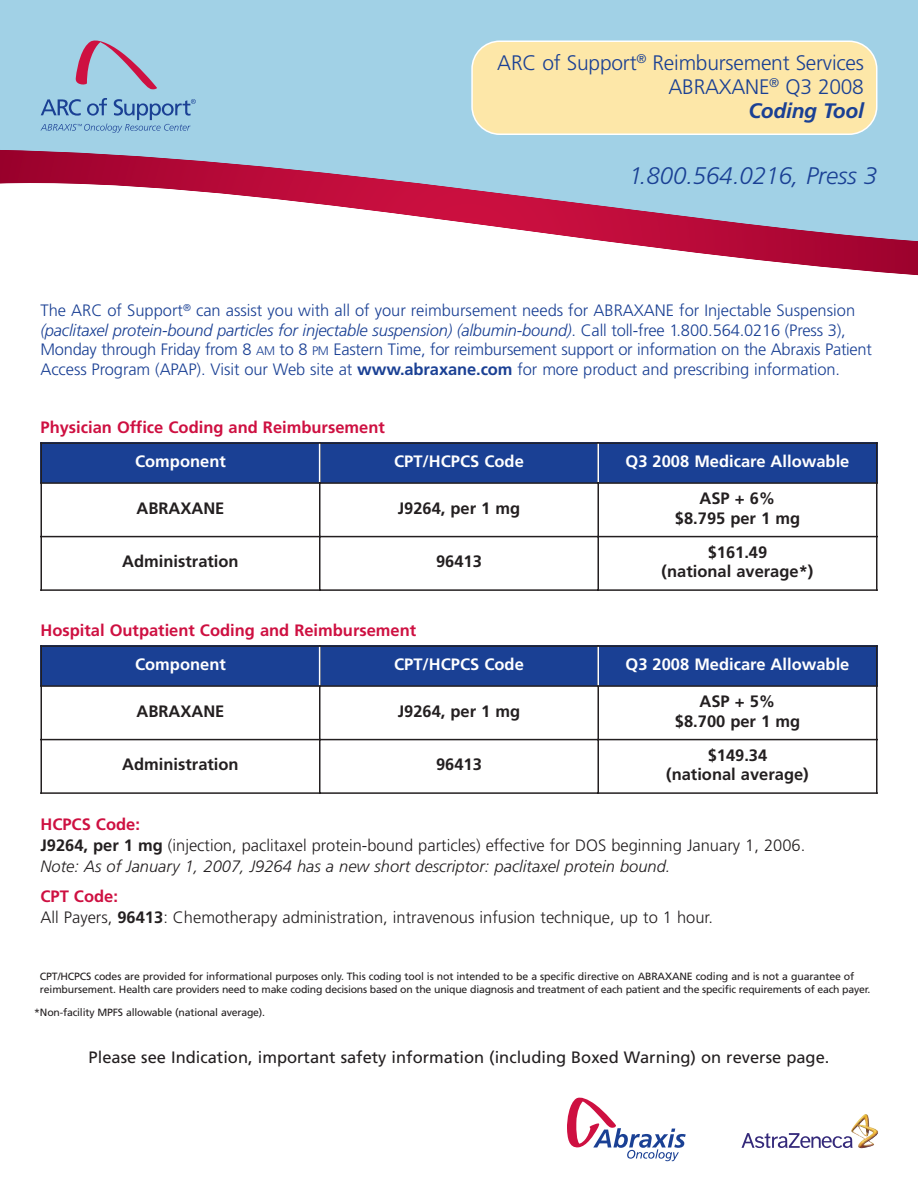
<style>
.page{position:relative;width:918px;height:1188px;background:#fff}
.page>*{position:absolute;margin:0;border:0;box-sizing:border-box;transform-origin:0 0}
.t1{font:italic 300 24px "Frutiger LT Std";color:#1a4094}
.t2{font:300 21px/24px "Frutiger LT Std";letter-spacing:-.01em;color:#1a4094;text-align:right}
.t3{font:300 16.5px/19.5px "Frutiger LT Std";letter-spacing:-.005em;color:#1a4094}
.t4{font:300 16.5px/21px "Frutiger LT Std";color:#231f20}
.t5{font:700 16.5px/19.8px "Frutiger LT Std";color:#231f20;text-align:center}
.t6{font:700 16.5px "Frutiger LT Std";color:#fff}
.t7{font:16.5px "Frutiger LT Std";color:#231f20}
.t8{font:700 16.5px "Frutiger LT Std";color:#ce1041}
.t9{font:10.5px/13.5px "Frutiger LT Std";letter-spacing:-.015em;color:#231f20}
.s1{font-weight:700;font-style:italic}
.s2{font-style:italic}
.s3{font-size:12.3px}
.s4{font-weight:700}
.s5{font-weight:700;color:#ce1041}
</style>
<div class="page">
<div style="left:0;top:0;width:918px;height:150px;background:#a1d1e6"></div>
<svg style="left:0;top:150px;width:918px;height:126px"></svg>
<div style="left:471px;top:40px;width:407px;height:95px;background:#fde7a8"></div>
<svg style="left:76px;top:40px;width:81px;height:50px;background:#aaa8c3"></svg>
<svg style="left:40px;top:98px;width:156px;height:35px;background:#87b5d6"></svg>
<div style="left:40px;top:442px;width:280px;height:41px;background:#1a4094"></div>
<div style="left:320px;top:442px;width:278px;height:41px;background:#1a4094"></div>
<div style="left:598px;top:442px;width:280px;height:41px;background:#1a4094"></div>
<hr style="left:40px;top:442px;width:2px;height:149px;background:#231f20">
<hr style="left:319px;top:442px;width:2px;height:149px;background:#231f20">
<hr style="left:597px;top:442px;width:2px;height:149px;background:#231f20">
<hr style="left:876px;top:442px;width:2px;height:149px;background:#231f20">
<hr style="left:40px;top:442px;width:838px;height:2px;background:#231f20">
<hr style="left:40px;top:482px;width:838px;height:2px;background:#231f20">
<hr style="left:40px;top:536px;width:838px;height:1px;background:#231f20">
<hr style="left:40px;top:589px;width:838px;height:2px;background:#231f20">
<div style="left:40px;top:645px;width:280px;height:41px;background:#1a4094"></div>
<div style="left:320px;top:645px;width:278px;height:41px;background:#1a4094"></div>
<div style="left:598px;top:645px;width:280px;height:41px;background:#1a4094"></div>
<hr style="left:40px;top:645px;width:2px;height:149px;background:#231f20">
<hr style="left:319px;top:645px;width:2px;height:149px;background:#231f20">
<hr style="left:597px;top:645px;width:2px;height:149px;background:#231f20">
<hr style="left:876px;top:645px;width:2px;height:149px;background:#231f20">
<hr style="left:40px;top:645px;width:838px;height:2px;background:#231f20">
<hr style="left:40px;top:685px;width:838px;height:2px;background:#231f20">
<hr style="left:40px;top:739px;width:838px;height:1px;background:#231f20">
<hr style="left:40px;top:792px;width:838px;height:2px;background:#231f20">
<svg style="left:567px;top:1098px;width:119px;height:63px"></svg>
<img style="left:851px;top:1114px;width:27px;height:34px">
<svg style="left:742px;top:1133px;width:111px;height:15px"></svg>
<hr style="left:319px;top:444px;width:1px;height:38px;background:#fff">
<hr style="left:598px;top:444px;width:1px;height:38px;background:#fff">
<hr style="left:319px;top:647px;width:1px;height:38px;background:#fff">
<hr style="left:598px;top:647px;width:1px;height:38px;background:#fff">
<p class="t2" style="left:497px;top:52px;width:368px">ARC of Support<sup>®</sup> Reimbursement Services<br>ABRAXANE<sup>®</sup> Q3 2008<br><span class="s1">Coding Tool</span></p>
<h1 class="t1" style="left:629px;top:164px;width:250px">1.800.564.0216, Press 3</h1>
<p class="t3" style="left:40px;top:302px;width:833px">The ARC of Support<sup>®</sup> can assist you with all of your reimbursement needs for ABRAXANE for Injectable Suspension <span class="s2">(paclitaxel protein-bound particles for injectable suspension) (albumin-bound)</span>. Call toll-free 1.800.564.0216 (Press 3), Monday through Friday from 8 <span class="s3">AM</span> to 8 <span class="s3">PM</span> Eastern Time, for reimbursement support or information on the Abraxis Patient Access Program (APAP). Visit our Web site at <span class="s4">www.abraxane.com</span> for more product and prescribing information.</p>
<p class="t8" style="left:40px;top:419px;width:346px">Physician Office Coding and Reimbursement</p>
<p class="t6" style="left:135px;top:453px;width:92px">Component</p>
<p class="t6" style="left:394px;top:453px;width:131px">CPT/HCPCS Code</p>
<p class="t6" style="left:626px;top:453px;width:225px">Q3 2008 Medicare Allowable</p>
<p class="t5" style="left:137px;top:499px;width:89px">ABRAXANE</p>
<p class="t5" style="left:398px;top:499px;width:124px">J9264, per 1 mg</p>
<p class="t5" style="left:675px;top:489px;width:127px">ASP + 6% $8.795 per 1 mg</p>
<p class="t5" style="left:122px;top:553px;width:118px">Administration</p>
<p class="t5" style="left:436px;top:553px;width:47px">96413</p>
<p class="t5" style="left:662px;top:543px;width:153px">$161.49<br>(national average*)</p>
<p class="t8" style="left:40px;top:622px;width:377px">Hospital Outpatient Coding and Reimbursement</p>
<p class="t6" style="left:135px;top:656px;width:92px">Component</p>
<p class="t6" style="left:394px;top:656px;width:131px">CPT/HCPCS Code</p>
<p class="t6" style="left:626px;top:656px;width:225px">Q3 2008 Medicare Allowable</p>
<p class="t5" style="left:137px;top:702px;width:89px">ABRAXANE</p>
<p class="t5" style="left:398px;top:702px;width:124px">J9264, per 1 mg</p>
<p class="t5" style="left:675px;top:692px;width:127px">ASP + 5% $8.700 per 1 mg</p>
<p class="t5" style="left:122px;top:756px;width:118px">Administration</p>
<p class="t5" style="left:436px;top:756px;width:47px">96413</p>
<p class="t5" style="left:666px;top:746px;width:144px">$149.34<br>(national average)</p>
<p class="t4" style="left:40px;top:815px;width:766px"><span class="s5">HCPCS Code:<br></span><span class="s4">J9264, per 1 mg</span> (injection, paclitaxel protein-bound particles) effective for DOS beginning January 1, 2006.<br><span class="s2">Note: As of January 1, 2007, J9264 has a new short descriptor: paclitaxel protein bound.</span></p>
<p class="t4" style="left:40px;top:887px;width:674px"><span class="s5">CPT Code:<br></span>All Payers, <span class="s4">96413</span>: Chemotherapy administration, intravenous infusion technique, up to 1 hour.</p>
<p class="t9" style="left:40px;top:970px;width:832px">CPT/HCPCS codes are provided for informational purposes only. This coding tool is not intended to be a specific directive on ABRAXANE coding and is not a guarantee of reimbursement. Health care providers need to make coding decisions based on the unique diagnosis and treatment of each patient and the specific requirements of each payer.</p>
<p class="t9" style="left:34px;top:1006px;width:233px">*Non-facility MPFS allowable (national average).</p>
<p class="t7" style="left:89px;top:1049px;width:742px">Please see Indication, important safety information (including Boxed Warning) on reverse page.</p>
</div>
